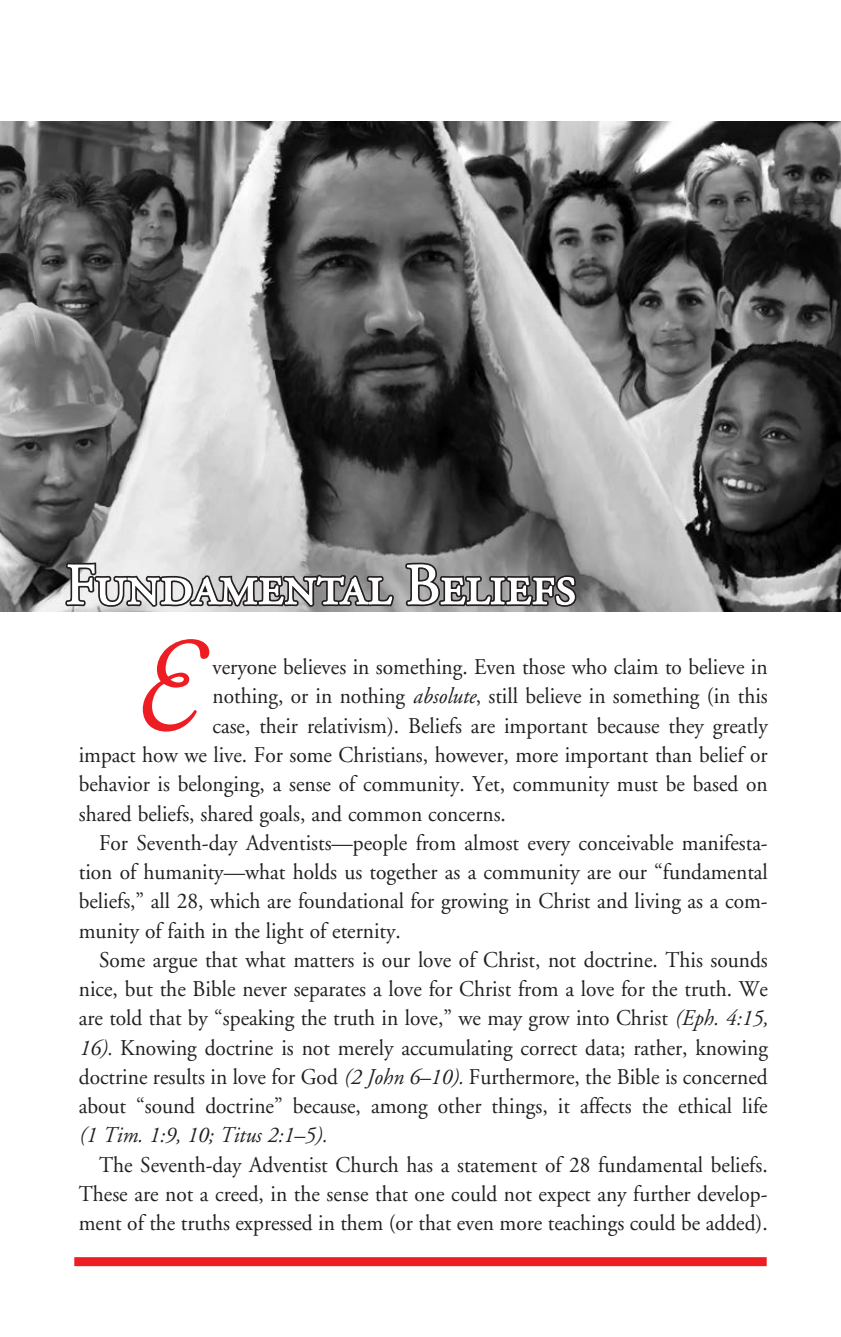
<style>
.page{position:relative;width:841px;height:1337px;background:#fff}
.page>*{position:absolute;margin:0;border:0;box-sizing:border-box;transform-origin:0 0}
.t1{font:italic 133.65px "Adobe Garamond Alt";color:#ee1d23;scale:.95 1}
.t2{font:58.5px "Adobe Garamond Regular SC";letter-spacing:-.01em;color:#fff}
.t3{font:22.5px/29.2px "Adobe Garamond";color:#231f20;text-align:justify;scale:.95 1}
.s1{font-style:italic}
</style>
<div class="page">
<img style="left:0;top:122px;width:840px;height:489px">
<svg style="left:63px;top:559px;width:333px;height:51px;background:#9e9d9d"></svg>
<svg style="left:403px;top:559px;width:175px;height:50px;background:#7c7a7b"></svg>
<div style="left:74px;top:1257px;width:692px;height:9px;background:#ee1d23"></div>
<p class="t2" style="left:65px;top:554px;width:512px">Fundamental Beliefs</p>
<p class="t1" style="left:129px;top:624px;width:68px">E</p>
<p class="t3" style="left:212px;top:653px;width:585px">veryone believes in something. Even those who claim to believe in</p>
<p class="t3" style="left:212px;top:682px;width:586px">nothing, or in nothing <span class="s1">absolute</span>, still believe in something (in this</p>
<p class="t3" style="left:212px;top:711px;width:586px">case, their relativism). Beliefs are important because they greatly</p>
<p class="t3" style="left:79px;top:741px;width:726px">impact how we live. For some Christians, however, more important than belief or</p>
<p class="t3" style="left:79px;top:770px;width:726px">behavior is belonging, a sense of community. Yet, community must be based on</p>
<p class="t3" style="left:79px;top:799px;width:451px">shared beliefs, shared goals, and common concerns.</p>
<p class="t3" style="left:79px;top:828px;width:726px;text-indent:20px">For Seventh-day Adventists—people from almost every conceivable manifesta&shy;tion of humanity—what holds us together as a community are our “fundamental beliefs,” all 28, which are foundational for growing in Christ and living as a com&shy;munity of faith in the light of eternity.</p>
<p class="t3" style="left:79px;top:945px;width:726px;text-indent:20px">Some argue that what matters is our love of Christ, not doctrine. This sounds nice, but the Bible never separates a love for Christ from a love for the truth. We are told that by “speaking the truth in love,” we may grow into Christ <span class="s1">(Eph. 4:15, 16).</span> Knowing doctrine is not merely accumulating correct data; rather, knowing doctrine results in love for God <span class="s1">(2 John 6–10).</span> Furthermore, the Bible is concerned about “sound doctrine” because, among other things, it affects the ethical life <span class="s1">(1 Tim. 1:9, 10; Titus 2:1–5).</span></p>
<p class="t3" style="left:79px;top:1150px;width:726px;text-indent:20px">The Seventh-day Adventist Church has a statement of 28 fundamental beliefs.<br>These are not a creed, in the sense that one could not expect any further develop&shy;ment of the truths expressed in them (or that even more teachings could be added).</p>
</div>
